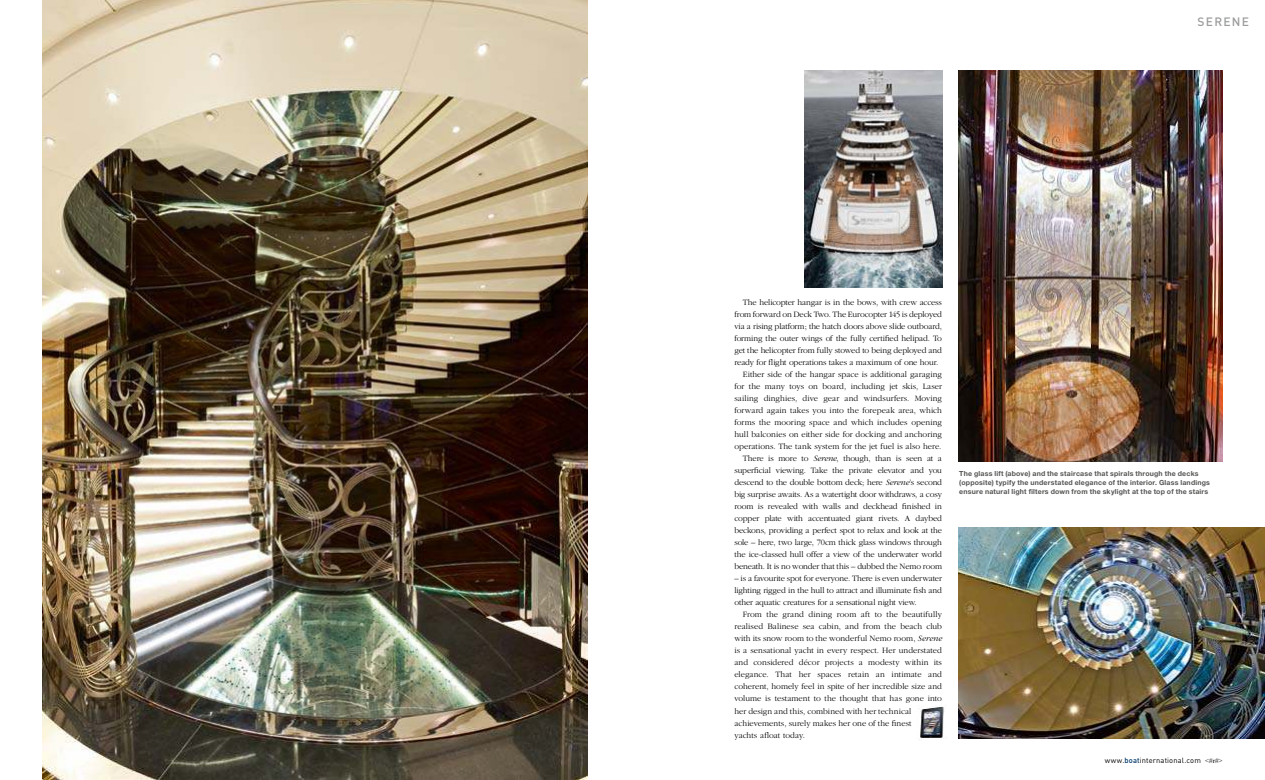
<style>
.page{position:relative;width:1265px;height:780px;background:#fff}
.page>*{position:absolute;margin:0;border:0;box-sizing:border-box;transform-origin:0 0}
.t1{font:500 12px "DIN";letter-spacing:.1em;color:#9b9c9c}
.t2{font:300 8.5px/12px "Garamond";letter-spacing:-.005em;color:#000;text-align:justify}
.t3{font:7.5px "DIN";letter-spacing:.02em;color:#000}
.t4{font:700 7px/9px "Helvetica Neue";letter-spacing:.025em;color:#555554}
.s1{font-style:italic}
.s2{font-weight:500;color:#00386b}
.s3{font-family:"Times New Roman";font-size:7px}
</style>
<div class="page">
<img style="left:42px;top:0;width:545px;height:780px">
<img style="left:958px;top:71px;width:264px;height:390px">
<img style="left:804px;top:71px;width:138px;height:216px">
<img style="left:918px;top:705px;width:28px;height:34px">
<img style="left:958px;top:527px;width:306px;height:211px">
<h1 class="t1" style="left:1197px;top:15px;width:53px">SERENE</h1>
<p class="t2" style="left:743px;top:297px;width:200px">The helicopter hangar is in the bows, with crew access</p>
<p class="t2" style="left:734px;top:309px;width:209px">from forward on Deck Two. The Eurocopter 145 is deployed</p>
<p class="t2" style="left:734px;top:321px;width:209px">via a rising platform; the hatch doors above slide outboard,</p>
<p class="t2" style="left:734px;top:333px;width:209px">forming the outer wings of the fully certified helipad. To</p>
<p class="t2" style="left:734px;top:345px;width:209px">get the helicopter from fully stowed to being deployed and</p>
<p class="t2" style="left:734px;top:357px;width:205px">ready for flight operations takes a maximum of one hour.</p>
<p class="t2" style="left:743px;top:369px;width:200px">Either side of the hangar space is additional garaging</p>
<p class="t2" style="left:734px;top:381px;width:209px">for the many toys on board, including jet skis, Laser</p>
<p class="t2" style="left:734px;top:393px;width:209px">sailing dinghies, dive gear and windsurfers. Moving</p>
<p class="t2" style="left:734px;top:405px;width:209px">forward again takes you into the forepeak area, which</p>
<p class="t2" style="left:734px;top:417px;width:209px">forms the mooring space and which includes opening</p>
<p class="t2" style="left:734px;top:429px;width:209px">hull balconies on either side for docking and anchoring</p>
<p class="t2" style="left:734px;top:441px;width:208px">operations. The tank system for the jet fuel is also here.</p>
<p class="t2" style="left:743px;top:453px;width:200px">There is more to <span class="s1">Serene</span>, though, than is seen at a</p>
<p class="t2" style="left:734px;top:465px;width:209px">superficial viewing. Take the private elevator and you</p>
<p class="t2" style="left:734px;top:477px;width:209px">descend to the double bottom deck; here <span class="s1">Serene</span>’s second</p>
<p class="t2" style="left:734px;top:489px;width:209px">big surprise awaits. As a watertight door withdraws, a cosy</p>
<p class="t2" style="left:734px;top:501px;width:209px">room is revealed with walls and deckhead finished in</p>
<p class="t2" style="left:734px;top:513px;width:209px">copper plate with accentuated giant rivets. A daybed</p>
<p class="t2" style="left:734px;top:525px;width:209px">beckons, providing a perfect spot to relax and look at the</p>
<p class="t2" style="left:734px;top:537px;width:209px">sole – here, two large, 70cm thick glass windows through</p>
<p class="t2" style="left:734px;top:549px;width:209px">the ice-classed hull offer a view of the underwater world</p>
<p class="t2" style="left:734px;top:561px;width:209px">beneath. It is no wonder that this – dubbed the Nemo room</p>
<p class="t2" style="left:734px;top:573px;width:209px">– is a favourite spot for everyone. There is even underwater lighting rigged in the hull to attract and illuminate fish and other aquatic creatures for a sensational night view.</p>
<p class="t2" style="left:734px;top:609px;width:209px;text-align:left;text-indent:9px">From the grand dining room aft to the beautifully realised Balinese sea cabin, and from the beach club with its snow room to the wonderful Nemo room, <span class="s1">Serene </span>is a sensational yacht in every respect. Her understated and considered décor projects a modesty within its elegance. That her spaces retain an intimate and coherent, homely feel in spite of her incredible size and volume is testament to the thought that has gone into her design and this, combined with her technical achievements, surely makes her one of the finest<br>yachts afloat today.</p>
<p class="t4" style="left:959px;top:469px;width:252px">The glass lift (above) and the staircase that spirals through the decks (opposite) typify the understated elegance of the interior. Glass landings ensure natural light filters down from the skylight at the top of the stairs</p>
<p class="t3" style="left:1104px;top:756px;width:119px">www.<span class="s2">boat</span>international.com <span class="s3">&lt;#r#&gt;</span></p>
</div>
